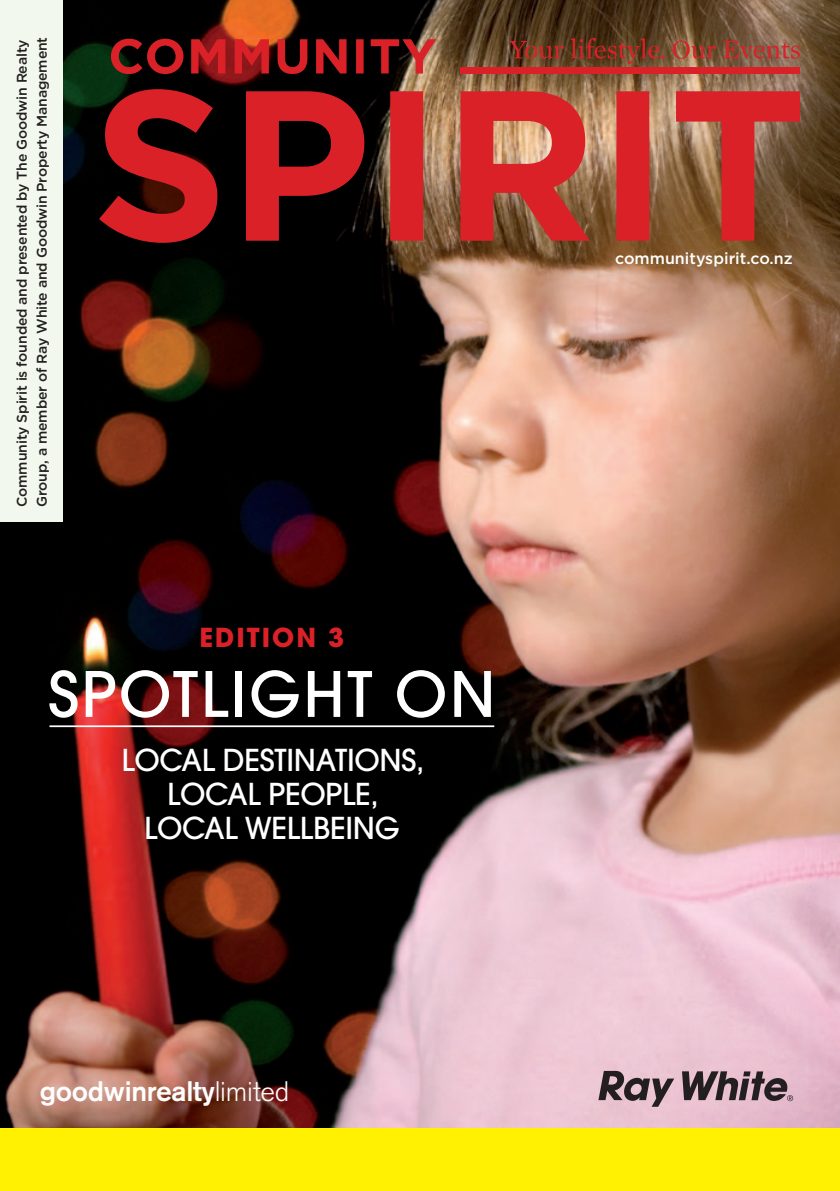
<style>
.page{position:relative;width:840px;height:1191px;background:#fff}
.page>*{position:absolute;margin:0;border:0;box-sizing:border-box;transform-origin:0 0}
.t1{font:500 62px "Avant Garde";letter-spacing:.04em;color:#fff}
.t2{font:500 30px/34px "Avant Garde";letter-spacing:-.01em;color:#fff;text-align:center}
.t3{font:500 28px "Akzidenz Grotesk BE";letter-spacing:-.01em;color:#fff}
.t4{font:700 26px "Avant Garde";letter-spacing:.075em;color:#da2128}
.SPIRIT_PARA{font:500 16px "Gotham";color:#fff}
.t5{font:500 14px "Gotham";letter-spacing:-.01em;color:#231f20}
.s1{font-weight:300}
</style>
<div class="page">
<img style="left:0;top:0;width:839px;height:1128px">
<hr style="left:49px;top:725px;width:445px;height:2px;background:#fff">
<div style="left:0;top:0;width:62px;height:522px;background:#f2f8ee"></div>
<svg style="left:111px;top:39px;width:325px;height:35px;background:#791a1a"></svg>
<svg style="left:99px;top:89px;width:700px;height:154px;background:#96342c"></svg>
<img style="left:508px;top:38px;width:291px;height:26px">
<div style="left:460px;top:68px;width:339px;height:6px;background:#da2128"></div>
<div style="left:0;top:1128px;width:839px;height:63px;background:#fff101"></div>
<svg style="left:598px;top:1070px;width:75px;height:36px;background:#967e86"></svg>
<svg style="left:681px;top:1071px;width:111px;height:30px;background:#826c74"></svg>
<p class="t5" style="left:13px;top:507px;width:469px;rotate:-90deg">Community Spirit is founded and presented by The Goodwin Realty</p>
<p class="t5" style="left:33px;top:507px;width:471px;rotate:-90deg">Group, a member of Ray White and Goodwin Property Management</p>
<p class="t4" style="left:199px;top:620px;width:146px">EDITION 3</p>
<p class="t1" style="left:48px;top:656px;width:448px">SPOTLIGHT ON</p>
<p class="t2" style="left:121px;top:743px;width:304px">LOCAL DESTINATIONS,<br>LOCAL PEOPLE,</p>
<p class="t2" style="left:144px;top:811px;width:257px">LOCAL WELLBEING</p>
<p class="t3" style="left:40px;top:1073px;width:251px">goodwinrealty<span class="s1">limited</span></p>
<p class="SPIRIT_PARA" style="left:615px;top:248px;width:179px">communityspirit.co.nz</p>
</div>
